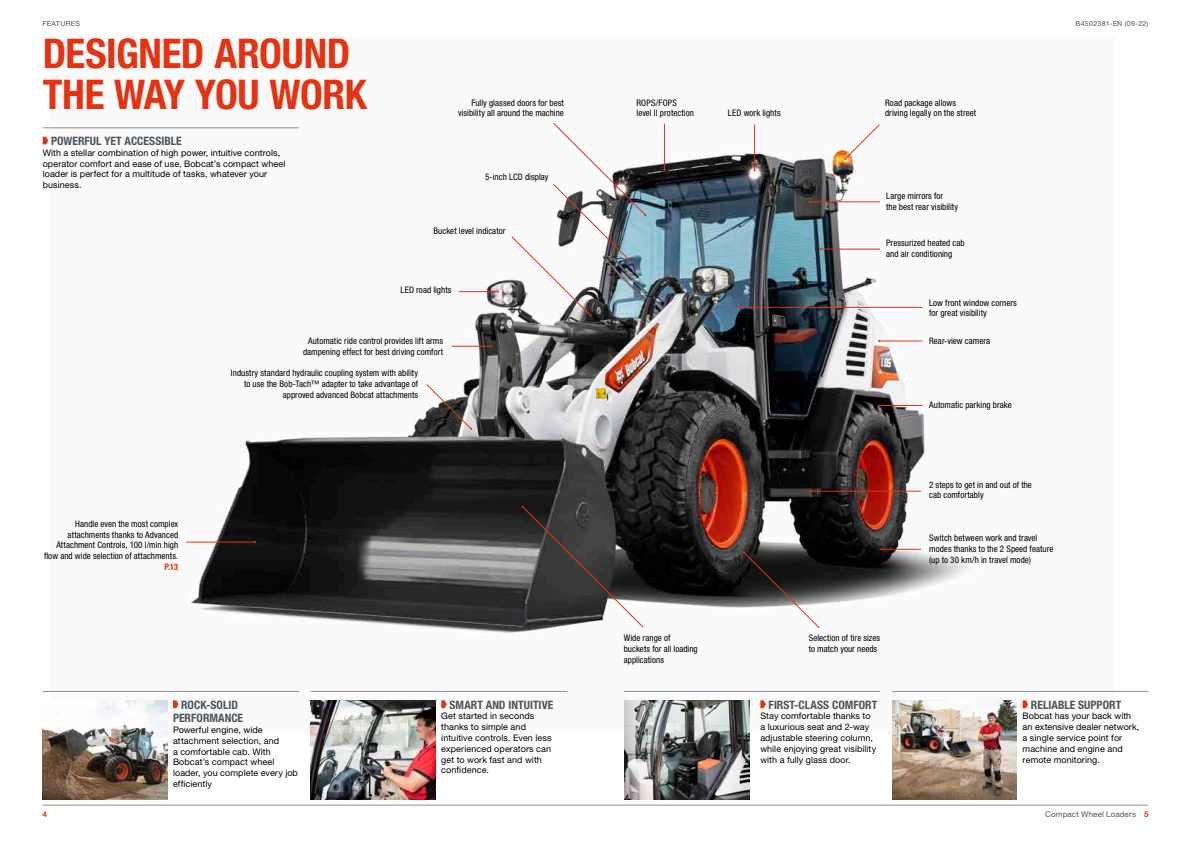
<style>
.page{position:relative;width:1191px;height:842px;background:#fff}
.page>*{position:absolute;margin:0;border:0;box-sizing:border-box;transform-origin:0 0}
.t1{font:700 condensed 41px/40.4px "Helvetica Neue LT Pro";letter-spacing:-.01em;color:#e43312}
.t2{font:700 condensed 11.6px/13.6px "Helvetica Neue LT Pro";color:#4c555c;text-align:center}
.t3{font:condensed 9px/10.8px "Helvetica Neue LT Pro";letter-spacing:.005em;color:#000}
.t4{font:9px/10.8px "Helvetica Neue LT Pro";letter-spacing:.01em;color:#000}
.t5{font:700 condensed 9px "Helvetica Neue LT Pro";color:#e43312}
.t6{font:8px "Helvetica Neue LT Pro";letter-spacing:.015em;color:#4c555c}
.t7{font:700 8px "Helvetica Neue LT Pro";color:#e43312}
.t8{font:7px "Helvetica Neue LT Pro";letter-spacing:.045em;color:#4c555c}
.s1{font-weight:700;color:#e43312}
</style>
<div class="page">
<hr style="left:43px;top:805px;width:1105px;height:1px;background:#8b9296">
<img style="left:50px;top:123px;width:1064px;height:611px">
<hr style="left:43px;top:691px;width:256px;height:1px;background:#8b9296">
<hr style="left:624px;top:691px;width:256px;height:1px;background:#8b9296">
<img style="left:624px;top:700px;width:125px;height:99px">
<hr style="left:311px;top:691px;width:256px;height:1px;background:#8b9296">
<img style="left:311px;top:700px;width:124px;height:99px">
<hr style="left:892px;top:691px;width:256px;height:1px;background:#8b9296">
<img style="left:43px;top:700px;width:124px;height:99px">
<img style="left:892px;top:700px;width:125px;height:99px">
<hr style="left:809px;top:202px;width:71px;height:1px;background:#e43312">
<svg style="left:844px;top:124px;width:36px;height:36px"></svg>
<hr style="left:820px;top:249px;width:60px;height:1px;background:#e43312">
<hr style="left:879px;top:341px;width:43px;height:1px;background:#e43312">
<hr style="left:879px;top:405px;width:43px;height:1px;background:#e43312">
<hr style="left:754px;top:125px;width:1px;height:46px;background:#e43312">
<hr style="left:737px;top:307px;width:185px;height:1px;background:#e43312">
<hr style="left:809px;top:491px;width:112px;height:1px;background:#e43312">
<hr style="left:881px;top:549px;width:40px;height:1px;background:#e43312">
<svg style="left:743px;top:551px;width:76px;height:77px"></svg>
<svg style="left:521px;top:506px;width:122px;height:122px;background:#494747"></svg>
<hr style="left:664px;top:124px;width:1px;height:46px;background:#e43312">
<svg style="left:760px;top:700px;width:6px;height:8px"></svg>
<svg style="left:441px;top:700px;width:6px;height:8px"></svg>
<svg style="left:173px;top:700px;width:5px;height:8px"></svg>
<hr style="left:43px;top:128px;width:256px;height:1px;background:#8b9296">
<svg style="left:43px;top:137px;width:5px;height:7px"></svg>
<svg style="left:1022px;top:700px;width:6px;height:8px"></svg>
<hr style="left:459px;top:291px;width:39px;height:1px;background:#e43312">
<hr style="left:451px;top:346px;width:40px;height:1px;background:#e43312">
<svg style="left:426px;top:384px;width:46px;height:46px"></svg>
<svg style="left:511px;top:123px;width:135px;height:194px"></svg>
<hr style="left:186px;top:542px;width:69px;height:1px;background:#e43312">
<p class="t8" style="left:43px;top:19px;width:39px">FEATURES</p>
<h1 class="t1" style="left:43px;top:34px;width:326px">DESIGNED AROUND<br>THE WAY YOU WORK</h1>
<p class="t2" style="left:51px;top:134px;width:132px">POWERFUL YET ACCESSIBLE</p>
<p class="t4" style="left:43px;top:147px;width:244px">With a stellar combination of high power, intuitive controls, operator comfort and ease of use, Bobcat’s compact wheel loader is perfect for a multitude of tasks, whatever your business.</p>
<p class="t3" style="left:458px;top:97px;width:107px;text-align:right">Fully glassed doors for best visibility all around the machine</p>
<p class="t3" style="left:485px;top:171px;width:65px">5-inch LCD display</p>
<p class="t3" style="left:433px;top:225px;width:73px">Bucket level indicator</p>
<p class="t3" style="left:400px;top:285px;width:53px">LED road lights</p>
<p class="t3" style="left:44px;top:518px;width:136px;text-align:right">Handle even the most complex attachments thanks to Advanced Attachment Controls, 100 l/min high flow and wide selection of attachments.</p>
<p class="t5" style="left:164px;top:561px;width:15px">P.13</p>
<p class="t3" style="left:303px;top:335px;width:141px;text-align:center">Automatic ride control provides lift arms dampening effect for best driving comfort</p>
<p class="t3" style="left:231px;top:367px;width:189px;text-align:right">Industry standard hydraulic coupling system with ability to use the Bob-Tach™ adapter to take advantage of approved advanced Bobcat attachments</p>
<p class="t7" style="left:43px;top:809px;width:6px">4</p>
<p class="t2" style="left:173px;top:698px;width:72px">ROCK-SOLID<br>PERFORMANCE</p>
<p class="t4" style="left:173px;top:724px;width:126px">Powerful engine, wide attachment selection, and<br>a comfortable cab. With<br>Bobcat’s compact wheel loader, you complete every job efficiently</p>
<p class="t2" style="left:449px;top:698px;width:105px">SMART AND INTUITIVE</p>
<p class="t4" style="left:441px;top:711px;width:112px">Get started in seconds thanks to simple and intuitive controls. Even less experienced operators can get to work fast and with confidence.</p>
<p class="t3" style="left:636px;top:97px;width:59px">ROPS/FOPS level II protection</p>
<p class="t3" style="left:624px;top:633px;width:75px">Wide range of buckets for all loading applications</p>
<p class="t3" style="left:728px;top:108px;width:54px">LED work lights</p>
<p class="t3" style="left:885px;top:97px;width:93px">Road package allows driving legally on the street</p>
<p class="t8" style="left:1075px;top:19px;width:74px">B4502381-EN (09-22)</p>
<p class="t3" style="left:886px;top:190px;width:74px">Large mirrors for<br>the best rear visibility</p>
<p class="t3" style="left:886px;top:237px;width:80px">Pressurized heated cab and air conditioning</p>
<p class="t3" style="left:929px;top:297px;width:89px">Low front window corners for great visibility</p>
<p class="t3" style="left:929px;top:335px;width:63px">Rear-view camera</p>
<p class="t3" style="left:929px;top:400px;width:84px">Automatic parking brake</p>
<p class="t3" style="left:808px;top:633px;width:73px">Selection of tire sizes to match your needs</p>
<p class="t3" style="left:929px;top:479px;width:104px">2 steps to get in and out of the cab comfortably</p>
<p class="t3" style="left:929px;top:532px;width:126px">Switch between work and travel modes thanks to the 2 Speed feature (up to 30 km/h in travel mode)</p>
<p class="t2" style="left:768px;top:698px;width:110px">FIRST-CLASS COMFORT</p>
<p class="t4" style="left:760px;top:711px;width:117px">Stay comfortable thanks to a luxurious seat and 2-way adjustable steering column, while enjoying great visibility with a fully glass door.</p>
<p class="t2" style="left:1031px;top:698px;width:92px">RELIABLE SUPPORT</p>
<p class="t4" style="left:1022px;top:711px;width:118px">Bobcat has your back with an extensive dealer network, a single service point for machine and engine and remote monitoring.</p>
<p class="t6" style="left:1045px;top:809px;width:105px">Compact Wheel Loaders <span class="s1">5</span></p>
</div>
